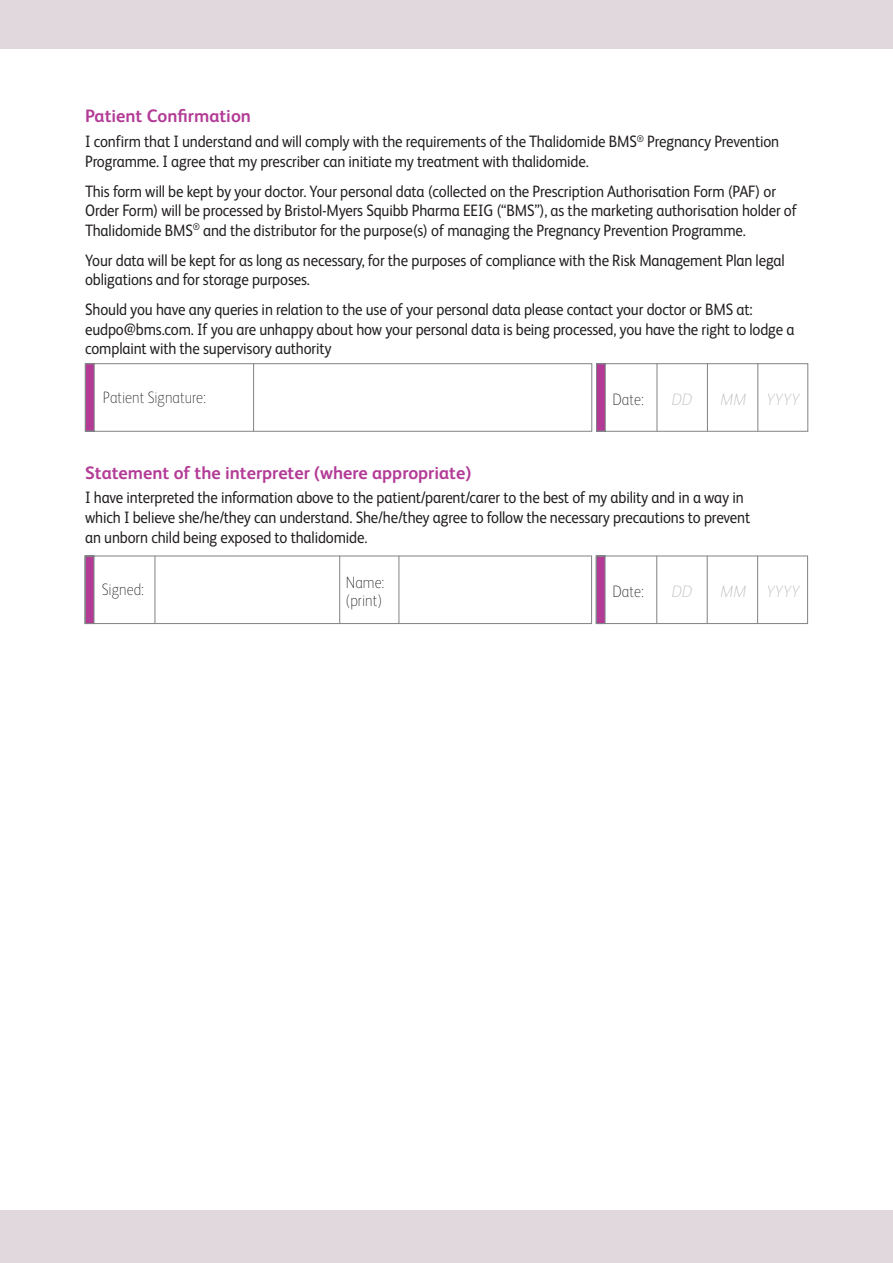
<style>
.page{position:relative;width:893px;height:1263px;background:#fff}
.page>*{position:absolute;margin:0;border:0;box-sizing:border-box;transform-origin:0 0}
.t1{font:700 18px "BMS Humanity";color:#b33b96}
.t2{font:16.5px/19.5px "BMS Humanity";letter-spacing:-.01em;color:#231f20;scale:.9 1}
.t3{font:100 16.5px/18px "BMS Humanity";color:#231f20;scale:.9 1}
.t4{font:italic 100 16.5px "BMS Humanity";color:#bcbdc0}
</style>
<div class="page">
<svg style="left:85px;top:363px;width:723px;height:69px"></svg>
<svg style="left:85px;top:555px;width:723px;height:69px"></svg>
<hr style="left:399px;top:556px;width:1px;height:68px;background:#808285">
<div style="left:0;top:1211px;width:893px;height:52px;background:#e0d8dd"></div>
<div style="left:0;top:0;width:893px;height:49px;background:#e0d8dd"></div>
<p class="t1" style="left:85px;top:103px;width:167px">Patient Confirmation</p>
<p class="t2" style="left:85px;top:131px;width:773px">I confirm that I understand and will comply with the requirements of the Thalidomide BMS<sup>®</sup> Pregnancy Prevention<br>Programme. I agree that my prescriber can initiate my treatment with thalidomide.</p>
<p class="t2" style="left:85px;top:180px;width:792px">This form will be kept by your doctor. Your personal data (collected on the Prescription Authorisation Form (PAF) or<br>Order Form) will be processed by Bristol-Myers Squibb Pharma EEIG (“BMS”), as the marketing authorisation holder of<br>Thalidomide BMS<sup>®</sup> and the distributor for the purpose(s) of managing the Pregnancy Prevention Programme.</p>
<p class="t2" style="left:85px;top:249px;width:779px">Your data will be kept for as long as necessary, for the purposes of compliance with the Risk Management Plan legal obligations and for storage purposes.</p>
<p class="t2" style="left:85px;top:299px;width:789px">Should you have any queries in relation to the use of your personal data please contact your doctor or BMS at: eudpo@bms.com. If you are unhappy about how your personal data is being processed, you have the right to lodge a complaint with the supervisory authority</p>
<p class="t3" style="left:103px;top:387px;width:116px">Patient Signature:</p>
<p class="t3" style="left:613px;top:389px;width:36px">Date:</p>
<p class="t1" style="left:85px;top:460px;width:388px">Statement of the interpreter (where appropriate)</p>
<p class="t4" style="left:672px;top:388px;width:22px">DD</p>
<p class="t4" style="left:720px;top:388px;width:81px">MM YYYY</p>
<p class="t2" style="left:85px;top:486px;width:740px">I have interpreted the information above to the patient/parent/carer to the best of my ability and in a way in which I believe she/he/they can understand. She/he/they agree to follow the necessary precautions to prevent an unborn child being exposed to thalidomide.</p>
<p class="t3" style="left:102px;top:579px;width:49px">Signed:</p>
<p class="t3" style="left:346px;top:572px;width:44px">Name: (print)</p>
<p class="t3" style="left:613px;top:581px;width:36px">Date:</p>
<p class="t4" style="left:672px;top:580px;width:22px">DD</p>
<p class="t4" style="left:720px;top:580px;width:81px">MM YYYY</p>
</div>
